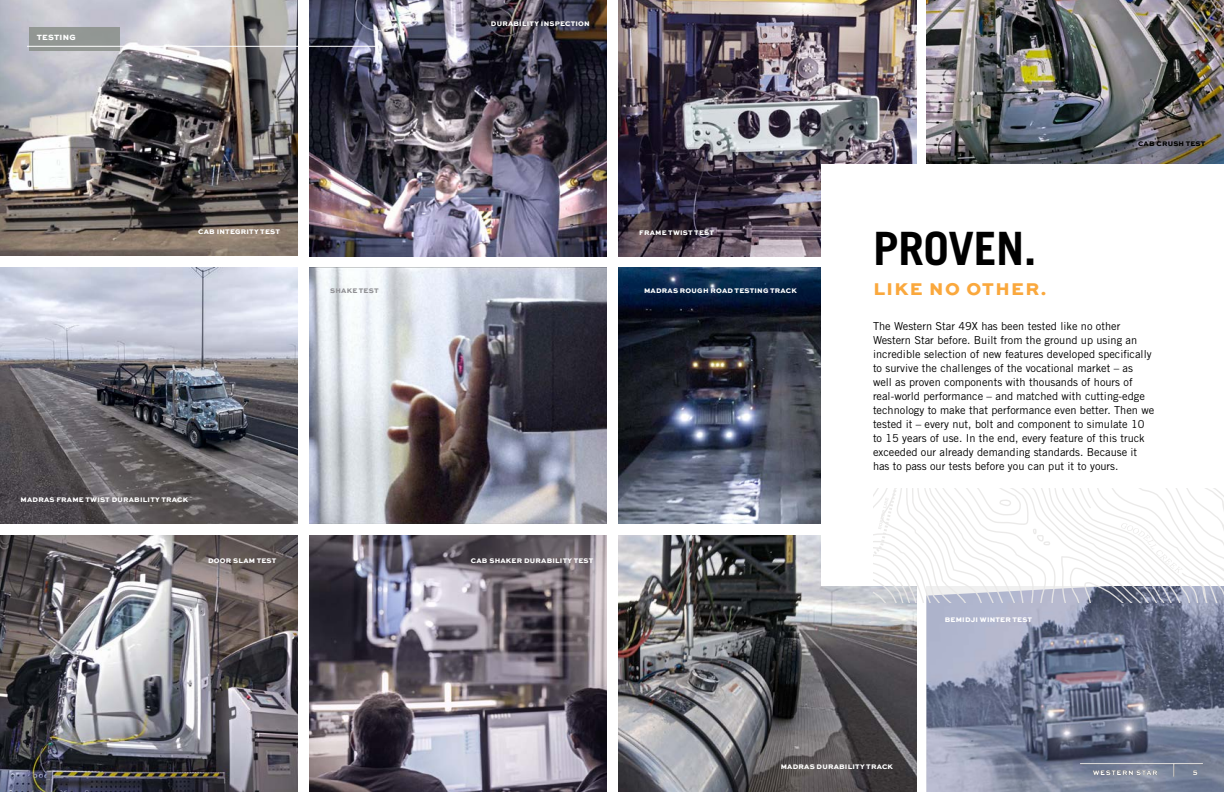
<style>
.page{position:relative;width:1224px;height:792px;background:#fff}
.page>*{position:absolute;margin:0;border:0;box-sizing:border-box;transform-origin:0 0}
.t1{font:700 46px "Trade Gothic";letter-spacing:-.01em;color:#000}
.t2{font:800 18px "Sweet Sans Pro";letter-spacing:.08em;color:#faa83d}
.t3{font:11px/14px "Trade Gothic";color:#000}
.t4{font:800 8px "Sweet Sans Pro";letter-spacing:.03em;color:#fff}
.t5{font:800 7px "Sweet Sans Pro";letter-spacing:.03em;color:#fff}
.t6{font:800 7px "Sweet Sans Pro";letter-spacing:.03em;color:#000}
.t7{font:800 7px "Sweet Sans Pro";letter-spacing:.08em;color:#fff}
.t8{font:800 7px "Sweet Sans Pro";letter-spacing:.03em;color:#919195}
</style>
<div class="page">
<img style="left:618px;top:536px;width:298px;height:256px">
<img style="left:926px;top:0;width:298px;height:164px">
<img style="left:0;top:0;width:298px;height:256px">
<img style="left:618px;top:0;width:298px;height:256px">
<img style="left:309px;top:268px;width:298px;height:255px">
<img style="left:0;top:268px;width:298px;height:255px">
<img style="left:618px;top:268px;width:203px;height:255px">
<img style="left:309px;top:536px;width:298px;height:256px">
<img style="left:926px;top:603px;width:298px;height:189px">
<img style="left:0;top:536px;width:298px;height:256px">
<img style="left:309px;top:0;width:298px;height:256px">
<div style="left:29px;top:27px;width:91px;height:24px;background:#939794"></div>
<hr style="left:27px;top:46px;width:350px;height:1px;background:#fff">
<div style="left:821px;top:164px;width:403px;height:422px;background:#fff"></div>
<svg style="left:873px;top:488px;width:351px;height:115px"></svg>
<hr style="left:1080px;top:763px;width:123px;height:1px;background:#fff">
<svg style="left:1173px;top:764px;width:1px;height:13px"></svg>
<p class="t4" style="left:37px;top:31px;width:40px">TESTING</p>
<p class="t5" style="left:491px;top:18px;width:100px">DURABILITY INSPECTION</p>
<p class="t5" style="left:198px;top:226px;width:83px">CAB INTEGRITY TEST</p>
<p class="t5" style="left:639px;top:227px;width:76px">FRAME TWIST TEST</p>
<p class="t8" style="left:330px;top:286px;width:50px">SHAKE TEST</p>
<p class="t5" style="left:644px;top:286px;width:154px">MADRAS ROUGH ROAD TESTING TRACK</p>
<p class="t5" style="left:21px;top:494px;width:169px">MADRAS FRAME TWIST DURABILITY TRACK</p>
<p class="t5" style="left:208px;top:555px;width:70px">DOOR SLAM TEST</p>
<p class="t5" style="left:471px;top:555px;width:124px">CAB SHAKER DURABILITY TEST</p>
<h1 class="t1" style="left:873px;top:220px;width:165px">PROVEN.</h1>
<h2 class="t2" style="left:873px;top:274px;width:174px">LIKE NO OTHER.</h2>
<p class="t6" style="left:1138px;top:138px;width:69px">CAB CRUSH TEST</p>
<p class="t3" style="left:873px;top:319px;width:283px">The Western Star 49X has been tested like no other Western Star before. Built from the ground up using an incredible selection of new features developed specifically to survive the challenges of the vocational market – as well as proven components with thousands of hours of real-world performance – and matched with cutting-edge technology to make that performance even better. Then we tested it – every nut, bolt and component to simulate 10 to 15 years of use. In the end, every feature of this truck exceeded our already demanding standards. Because it has to pass our tests before you can put it to yours.</p>
<p class="t5" style="left:945px;top:614px;width:89px">BEMIDJI WINTER TEST</p>
<p class="t5" style="left:781px;top:762px;width:114px">MADRAS DURABILITY TRACK</p>
<p class="t7" style="left:1093px;top:768px;width:66px">WESTERN STAR</p>
<p class="t5" style="left:1193px;top:768px;width:7px">5</p>
</div>
